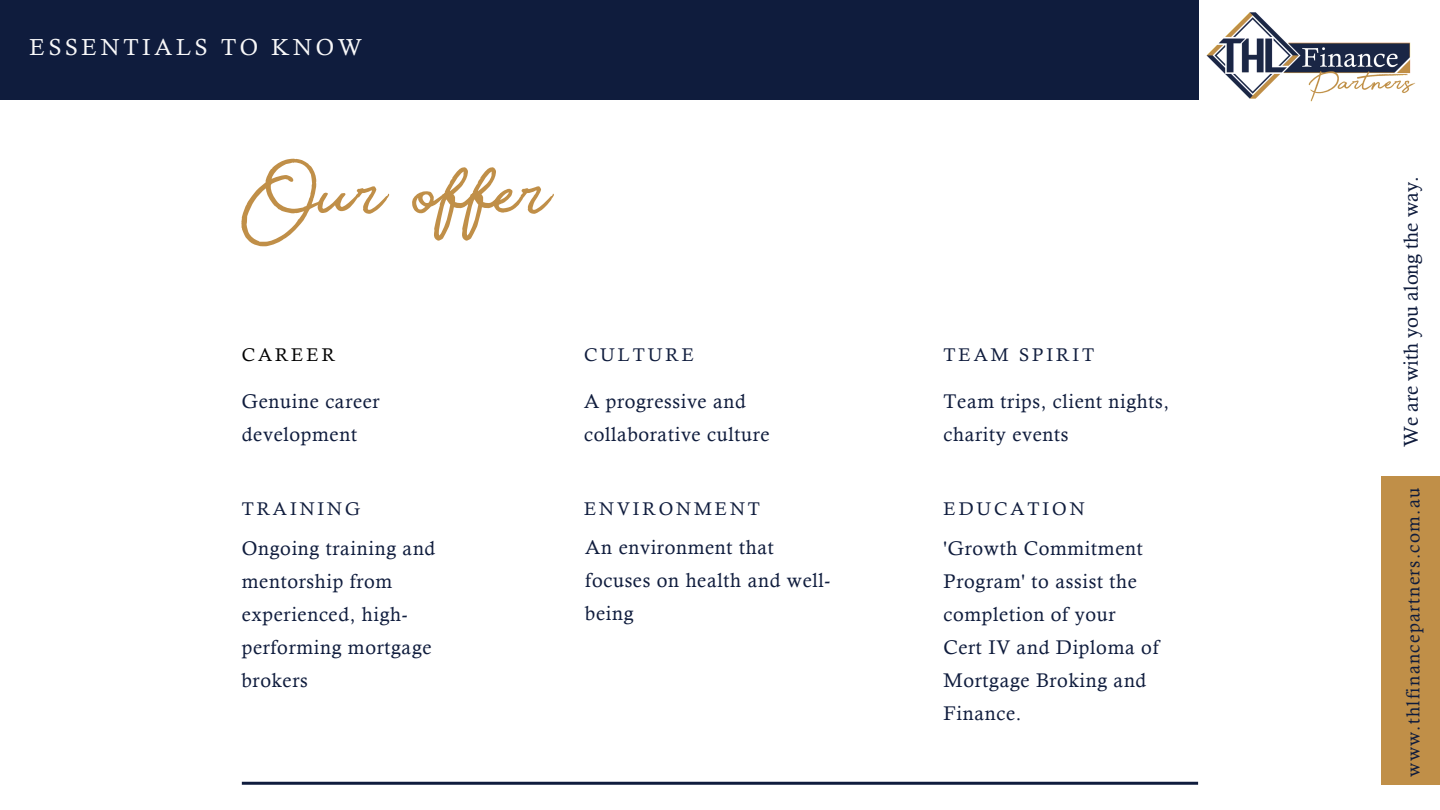
<style>
.page{position:relative;width:1440px;height:810px;background:#fff}
.page>*{position:absolute;margin:0;border:0;box-sizing:border-box;transform-origin:0 0}
.t1{font:120px "Beauty";color:#c08f48}
.t2{font:23.2px "Calisto";letter-spacing:.16em;color:#f8f8f9}
.t3{font:20px "Calisto";color:#0f1c3d}
.t4{font:19.8px/33px "Calisto";letter-spacing:.035em;color:#0f1c3d}
.t5{font:18.5px "Calisto";letter-spacing:.07em;color:#0f1c3d}
.t6{font:18.4px "Calisto";letter-spacing:.16em;color:#0f1c3d}
.t7{font:18.4px "Calisto";letter-spacing:.16em;color:#000}
</style>
<div class="page">
<div style="left:0;top:0;width:1198px;height:100px;background:#0f1c3d"></div>
<hr style="left:242px;top:782px;width:956px;height:3px;background:#0f1c3d">
<div style="left:1381px;top:476px;width:59px;height:309px;background:#c08f48"></div>
<img style="left:1198px;top:6px;width:217px;height:96px">
<p class="t2" style="left:30px;top:33px;width:334px">ESSENTIALS TO KNOW</p>
<p class="t1" style="left:242px;top:147px;width:311px">Our offer</p>
<p class="t7" style="left:242px;top:344px;width:95px">CAREER</p>
<p class="t6" style="left:584px;top:344px;width:111px">CULTURE</p>
<p class="t4" style="left:242px;top:384px;width:139px">Genuine career development</p>
<p class="t4" style="left:584px;top:384px;width:187px">A progressive and collaborative culture</p>
<p class="t6" style="left:242px;top:498px;width:120px">TRAINING</p>
<p class="t6" style="left:584px;top:498px;width:177px">ENVIRONMENT</p>
<p class="t4" style="left:242px;top:531px;width:195px">Ongoing training and mentorship from experienced, high&shy;performing mortgage brokers</p>
<p class="t4" style="left:585px;top:530px;width:247px">An environment that focuses on health and well&shy;being</p>
<p class="t6" style="left:944px;top:344px;width:152px">TEAM SPIRIT</p>
<p class="t4" style="left:944px;top:384px;width:227px">Team trips, client nights, charity events</p>
<p class="t6" style="left:944px;top:498px;width:143px">EDUCATION</p>
<p class="t4" style="left:944px;top:531px;width:201px">'Growth Commitment<br>Program' to assist the completion of your</p>
<p class="t4" style="left:944px;top:630px;width:217px">Cert IV and Diploma of<br>Mortgage Broking and<br>Finance.</p>
<p class="t3" style="left:1399px;top:447px;width:272px;rotate:-90deg">We are with you along the way.</p>
<p class="t5" style="left:1402px;top:777px;width:291px;rotate:-90deg">www.thlfinancepartners.com.au</p>
</div>
